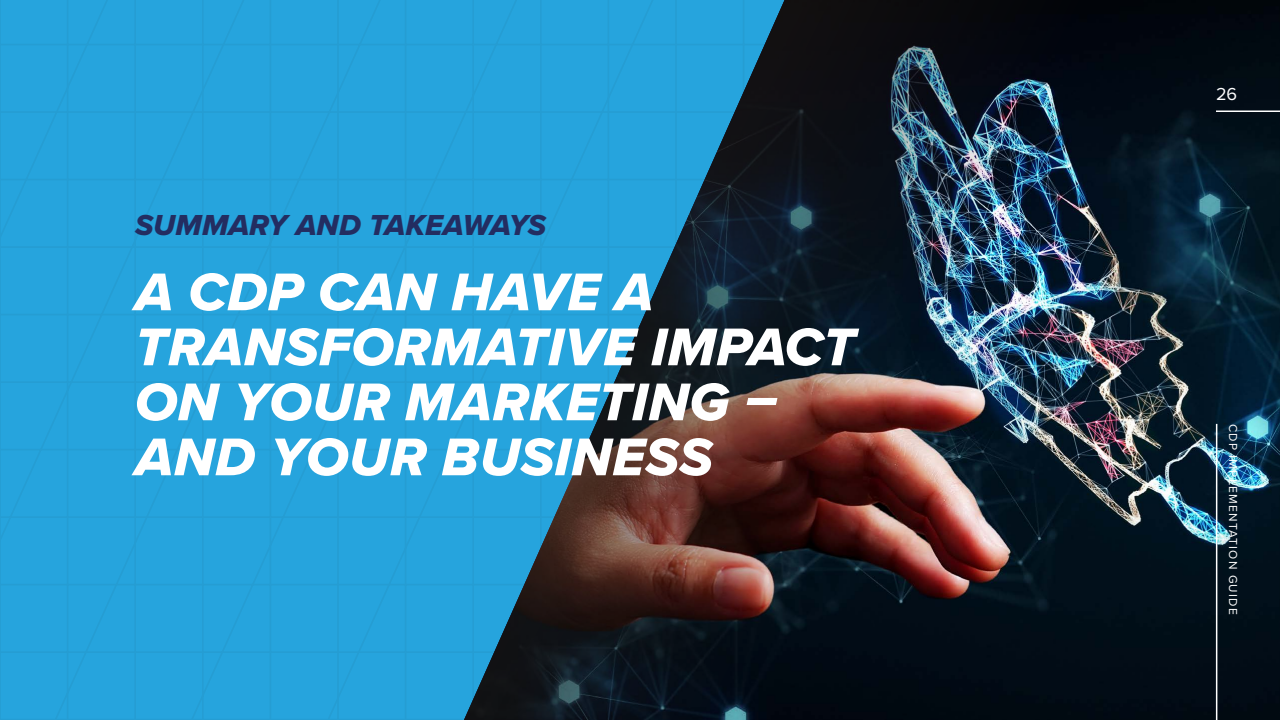
<style>
.page{position:relative;width:1280px;height:720px;background:#fff}
.page>*{position:absolute;margin:0;border:0;box-sizing:border-box;transform-origin:0 0}
.t1{font:55px/55px "Proxima Nova Extrabld It";letter-spacing:.01em;color:#fff}
.t2{font:30px "Proxima Nova Extrabld It";letter-spacing:-.005em;color:#232d61}
.t3{font:18px "Proxima Nova";color:#fff}
.t4{font:12px "Proxima Nova";letter-spacing:.1em;color:#fff}
</style>
<div class="page">
<div style="left:0;top:0;width:464px;height:720px;background:#26a4dd"></div>
<img style="left:464px;top:0;width:816px;height:720px">
<hr style="left:1216px;top:110px;width:64px;height:2px;background:#fff">
<hr style="left:1216px;top:424px;width:1px;height:296px;background:#fff">
<p class="t2" style="left:135px;top:203px;width:413px">SUMMARY AND TAKEAWAYS</p>
<p class="t1" style="left:135px;top:264px;width:722px">A CDP CAN HAVE A<br>TRANSFORMATIVE IMPACT<br>ON YOUR MARKETING –<br>AND YOUR BUSINESS</p>
<p class="t3" style="left:1216px;top:83px;width:23px">26</p>
<p class="t4" style="left:1240px;top:424px;width:192px;rotate:90deg">CDP IMPLEMENTATION GUIDE</p>
</div>
